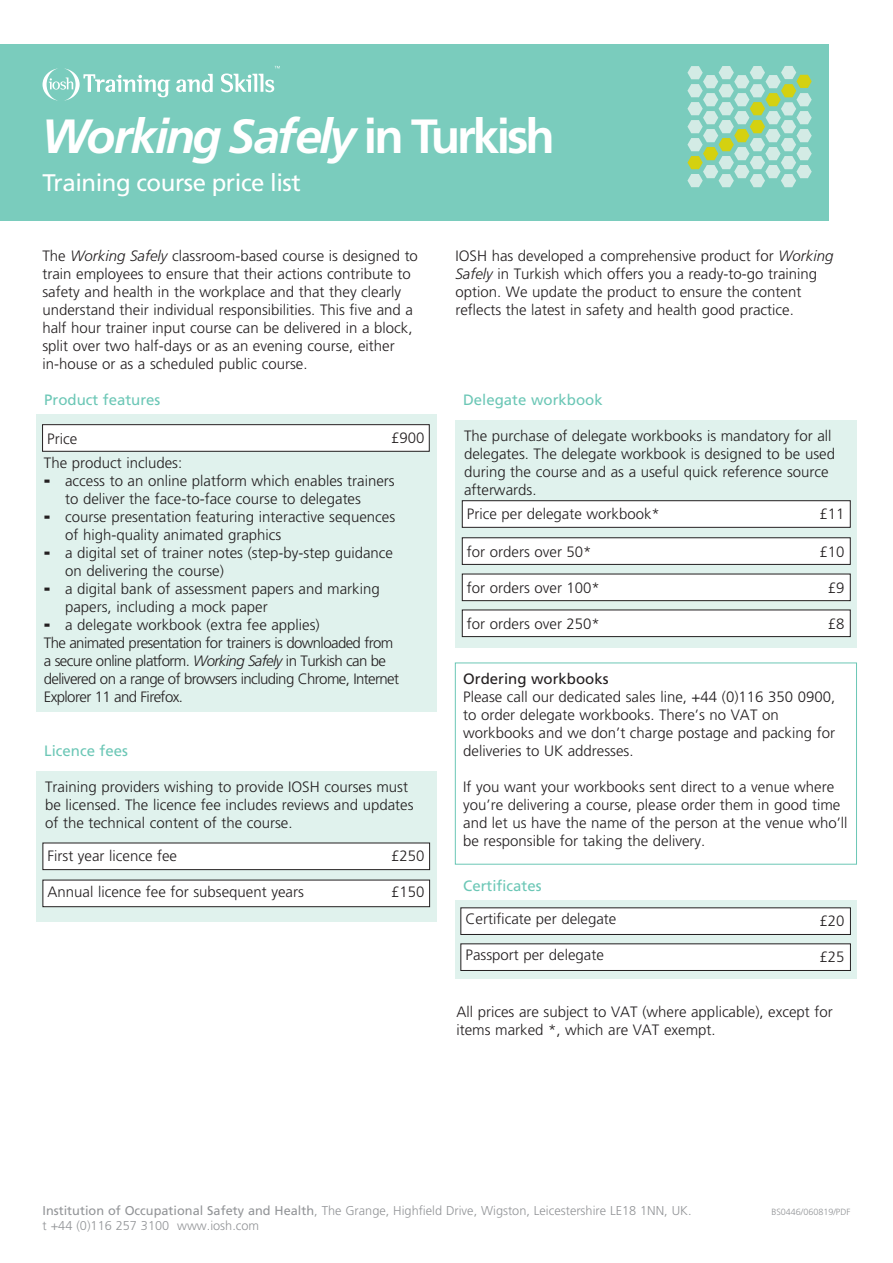
<style>
.page{position:relative;width:893px;height:1263px;background:#fff}
.page>*{position:absolute;margin:0;border:0;box-sizing:border-box;transform-origin:0 0}
.t1{font:italic 700 48px "Frutiger";letter-spacing:-.06em;color:#fff}
.t2{font:24px "Frutiger";letter-spacing:-.02em;color:#fff}
.Plain_body{font:300 15px/18px "Frutiger";color:#231f20}
.Bullet_body{font:300 15px/18px "Frutiger";color:#231f20}
.Plain_body-2{font:300 15px/18px "Frutiger LT Std";color:#231f20}
.Plain_body-3{font:300 15px/18px "Frutiger";letter-spacing:-.04em;color:#231f20}
.Cyan_subheads{font:300 15px/18px "Frutiger";color:#231f20}
.A_level{font:15px "Frutiger";color:#6cc7b6}
.t3{font:300 12.75px "Frutiger";color:#939598}
._09_Body_copy_10_12{font:300 9px "Frutiger";color:#939598}
.s1{font-style:normal}
.s2{font-style:italic}
.s3{font-weight:900;font-size:18px}
.s4{font-family:"Frutiger";font-weight:400}
.s5{font-weight:400}
</style>
<div class="page">
<div style="left:36px;top:414px;width:401px;height:297px;background:#e0f2ed"></div>
<div style="left:43px;top:425px;width:386px;height:26px;background:#fff"></div>
<div style="left:42px;top:424px;width:387px;height:27px;border:1px solid #231f20"></div>
<div style="left:455px;top:662px;width:402px;height:202px;border:1px solid #6cc7b6"></div>
<div style="left:455px;top:900px;width:402px;height:79px;background:#e0f2ed"></div>
<div style="left:461px;top:908px;width:389px;height:26px;background:#fff"></div>
<div style="left:461px;top:908px;width:390px;height:27px;border:1px solid #231f20"></div>
<div style="left:461px;top:944px;width:389px;height:26px;background:#fff"></div>
<div style="left:461px;top:944px;width:390px;height:27px;border:1px solid #231f20"></div>
<div style="left:36px;top:771px;width:401px;height:151px;background:#e0f2ed"></div>
<div style="left:43px;top:880px;width:387px;height:27px;background:#fff"></div>
<div style="left:43px;top:880px;width:387px;height:27px;border:1px solid #231f20"></div>
<div style="left:43px;top:843px;width:387px;height:27px;background:#fff"></div>
<div style="left:43px;top:843px;width:387px;height:27px;border:1px solid #231f20"></div>
<div style="left:455px;top:420px;width:402px;height:228px;background:#e0f2ed"></div>
<div style="left:462px;top:501px;width:388px;height:26px;background:#fff"></div>
<div style="left:462px;top:500px;width:388px;height:27px;border:1px solid #231f20"></div>
<div style="left:462px;top:538px;width:388px;height:26px;background:#fff"></div>
<div style="left:462px;top:538px;width:388px;height:27px;border:1px solid #231f20"></div>
<div style="left:462px;top:574px;width:388px;height:27px;background:#fff"></div>
<div style="left:462px;top:574px;width:388px;height:27px;border:1px solid #231f20"></div>
<div style="left:462px;top:610px;width:388px;height:27px;background:#fff"></div>
<div style="left:462px;top:610px;width:388px;height:27px;border:1px solid #231f20"></div>
<div style="left:0;top:45px;width:829px;height:176px;background:#7accbd"></div>
<svg style="left:176px;top:74px;width:37px;height:18px"></svg>
<svg style="left:221px;top:66px;width:59px;height:26px"></svg>
<svg style="left:43px;top:68px;width:127px;height:33px"></svg>
<svg style="left:687px;top:66px;width:125px;height:121px"></svg>
<p class="t1" style="left:42px;top:108px;width:515px">Working Safely <span class="s1">in Turkish</span></p>
<p class="t2" style="left:43px;top:169px;width:260px">Training course price list</p>
<p class="Plain_body" style="left:42px;top:247px;width:377px">The <span class="s2">Working Safely</span> classroom-based course is designed to train employees to ensure that their actions contribute to safety and health in the workplace and that they clearly understand their individual responsibilities. This five and a half hour trainer input course can be delivered in a block, split over two half-days or as an evening course, either in-house or as a scheduled public course.</p>
<p class="Plain_body" style="left:455px;top:247px;width:379px">IOSH has developed a comprehensive product for <span class="s2">Working Safely</span> in Turkish which offers you a ready-to-go training option. We update the product to ensure the content reflects the latest in safety and health good practice.</p>
<p class="A_level" style="left:44px;top:391px;width:118px">Product features</p>
<p class="Plain_body" style="left:47px;top:430px;width:31px">Price</p>
<p class="Plain_body" style="left:391px;top:429px;width:35px">£900</p>
<p class="Bullet_body" style="left:44px;top:454px;width:140px">The product includes:</p>
<p class="Bullet_body" style="left:65px;top:472px;width:331px;text-indent:-21px"><span class="s3">-</span> access to an online platform which enables trainers to deliver the face-to-face course to delegates</p>
<p class="Bullet_body" style="left:65px;top:508px;width:332px;text-indent:-21px"><span class="s3">-</span> course presentation featuring interactive sequences of high-quality animated graphics</p>
<p class="Bullet_body" style="left:65px;top:544px;width:329px;text-indent:-21px"><span class="s3">-</span> a digital set of trainer notes (step-by-step guidance on delivering the course)</p>
<p class="Bullet_body" style="left:65px;top:580px;width:316px;text-indent:-21px"><span class="s3">-</span> a digital bank of assessment papers and marking papers, including a mock paper</p>
<p class="Bullet_body" style="left:44px;top:616px;width:277px"><span class="s3">-</span> a delegate workbook (extra fee applies)</p>
<p class="Plain_body-3" style="left:44px;top:634px;width:357px">The animated presentation for trainers is downloaded from a secure online platform. <span class="s2">Working Safely</span> in Turkish can be delivered on a range of browsers including Chrome, Internet Explorer 11 and Firefox.</p>
<p class="A_level" style="left:44px;top:742px;width:85px">Licence fees</p>
<p class="Cyan_subheads" style="left:45px;top:778px;width:370px">Training providers wishing to provide IOSH courses must be licensed. The licence fee includes reviews and updates of the technical content of the course.</p>
<p class="Plain_body" style="left:48px;top:847px;width:131px">First year licence fee</p>
<p class="Plain_body" style="left:391px;top:847px;width:35px">£250</p>
<p class="Plain_body" style="left:391px;top:883px;width:35px">£150</p>
<p class="Plain_body" style="left:48px;top:883px;width:258px">Annual licence fee for subsequent years</p>
<p class="A_level" style="left:463px;top:391px;width:141px">Delegate workbook</p>
<p class="Plain_body" style="left:464px;top:427px;width:372px">The purchase of delegate workbooks is mandatory for all delegates. The delegate workbook is designed to be used during the course and as a useful quick reference source afterwards.</p>
<p class="Plain_body" style="left:467px;top:505px;width:194px">Price per delegate workbook*</p>
<p class="Plain_body" style="left:467px;top:543px;width:126px">for orders over 50*</p>
<p class="Plain_body" style="left:467px;top:579px;width:134px">for orders over 100*</p>
<p class="Plain_body" style="left:467px;top:615px;width:134px">for orders over 250*</p>
<p class="Plain_body" style="left:819px;top:505px;width:27px">£11</p>
<p class="Plain_body" style="left:819px;top:543px;width:27px">£10</p>
<p class="Plain_body" style="left:828px;top:579px;width:18px">£9</p>
<p class="Plain_body" style="left:828px;top:615px;width:18px">£8</p>
<p class="Plain_body-2" style="left:463px;top:670px;width:374px"><span class="s4">Ordering workbooks<br></span>Please call our dedicated sales line, +44 (0)116 350 0900, to order delegate workbooks. There’s no VAT on workbooks and we don’t charge postage and packing for deliveries to UK addresses.</p>
<p class="Plain_body" style="left:463px;top:778px;width:386px">If you want your workbooks sent direct to a venue where you’re delivering a course, please order them in good time and let us have the name of the person at the venue who’ll be responsible for taking the delivery.</p>
<p class="A_level" style="left:463px;top:877px;width:80px">Certificates</p>
<p class="Plain_body" style="left:465px;top:910px;width:152px">Certificate per delegate</p>
<p class="Plain_body" style="left:465px;top:946px;width:140px">Passport per delegate</p>
<p class="Plain_body" style="left:820px;top:912px;width:27px">£20</p>
<p class="Plain_body" style="left:820px;top:948px;width:27px">£25</p>
<p class="Plain_body" style="left:456px;top:1003px;width:378px">All prices are subject to VAT (where applicable), except for items marked *, which are VAT exempt.</p>
<p class="t3" style="left:43px;top:1203px;width:650px"><span class="s5">Institution of Occupational Safety and Health</span>, The Grange, Highfield Drive, Wigston, Leicestershire LE18 1NN, UK.</p>
<p class="t3" style="left:43px;top:1218px;width:218px">t +44 (0)116 257 3100 www.iosh.com</p>
<p class="_09_Body_copy_10_12" style="left:771px;top:1207px;width:81px">BS0446/060819/PDF</p>
</div>
